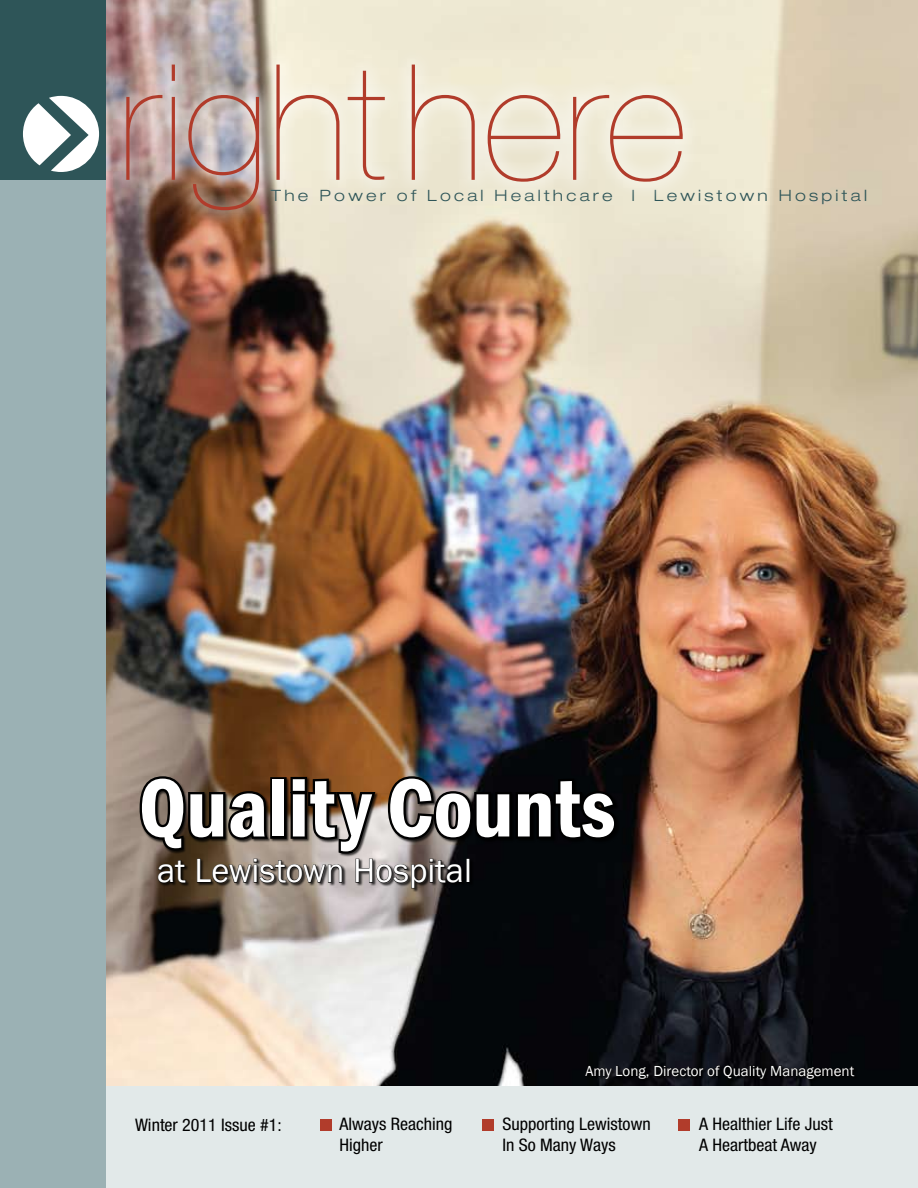
<style>
.page{position:relative;width:918px;height:1188px;background:#fff}
.page>*{position:absolute;margin:0;border:0;box-sizing:border-box;transform-origin:0 0}
.t1{font:600 condensed 85.5px "Franklin Gothic";color:#fff}
.t2{font:34.5px "Franklin Gothic";color:#fff}
.t3{font:condensed 17.25px/21px "Helvetica Neue";color:#000;scale:1.04 1}
.t4{font:300 expanded 15.6px "Helvetica Neue";letter-spacing:.2em;color:#2e5558;scale:1.04 1}
.t5{font:15px "Franklin Gothic";color:#fff}
</style>
<div class="page">
<img style="left:105px;top:0;width:813px;height:1087px">
<div style="left:92px;top:1087px;width:826px;height:101px;background:#e2e9e9"></div>
<div style="left:678px;top:1119px;width:12px;height:11px;background:#b13c2b"></div>
<div style="left:321px;top:1119px;width:11px;height:11px;background:#b13c2b"></div>
<div style="left:483px;top:1119px;width:11px;height:11px;background:#b13c2b"></div>
<div style="left:0;top:0;width:105px;height:181px;background:#2e5558"></div>
<div style="left:0;top:181px;width:105px;height:1007px;background:#9bb1b4"></div>
<svg style="left:23px;top:96px;width:76px;height:76px"></svg>
<div style="left:158px;top:859px;width:316px;height:33px;background:#000;opacity:.75"></div>
<svg style="left:137px;top:774px;width:482px;height:115px;background:#3a332e"></svg>
<div style="left:466px;top:859px;width:4px;height:23px;border:1px solid #000"></div>
<div style="left:106px;top:44px;width:594px;height:182px;background:#fff;opacity:.75"></div>
<svg style="left:126px;top:95px;width:36px;height:85px;background:#bf9691"></svg>
<hr style="left:172px;top:97px;width:3px;height:83px;background:#b13c2b">
<hr style="left:172px;top:65px;width:3px;height:16px;background:#b13c2b">
<svg style="left:188px;top:95px;width:71px;height:115px;background:#b2938d"></svg>
<svg style="left:276px;top:65px;width:63px;height:115px;background:#ebdac7"></svg>
<svg style="left:348px;top:71px;width:37px;height:109px;background:#e9d7c6"></svg>
<svg style="left:412px;top:65px;width:63px;height:115px;background:#e8d7c3"></svg>
<svg style="left:488px;top:95px;width:72px;height:87px;background:#e5d0bf"></svg>
<svg style="left:573px;top:95px;width:110px;height:87px;background:#e7d2c0"></svg>
<div style="left:585px;top:1065px;width:273px;height:17px;background:#000;opacity:.75"></div>
<svg style="left:584px;top:1063px;width:271px;height:17px;background:#06070a"></svg>
<p class="t4" style="left:271px;top:186px;width:575px">The Power of Local Healthcare I Lewistown Hospital</p>
<h1 class="t1" style="left:139px;top:751px;width:479px">Quality Counts</h1>
<h2 class="t2" style="left:157px;top:849px;width:316px">at Lewistown Hospital</h2>
<p class="t3" style="left:135px;top:1115px;width:143px">Winter 2011 Issue #1:</p>
<p class="t5" style="left:585px;top:1062px;width:271px">Amy Long, Director of Quality Management</p>
<p class="t3" style="left:340px;top:1114px;width:110px">Always Reaching<br>Higher</p>
<p class="t3" style="left:503px;top:1114px;width:144px">Supporting Lewistown<br>In So Many Ways</p>
<p class="t3" style="left:699px;top:1114px;width:130px">A Healthier Life Just<br>A Heartbeat Away</p>
</div>
